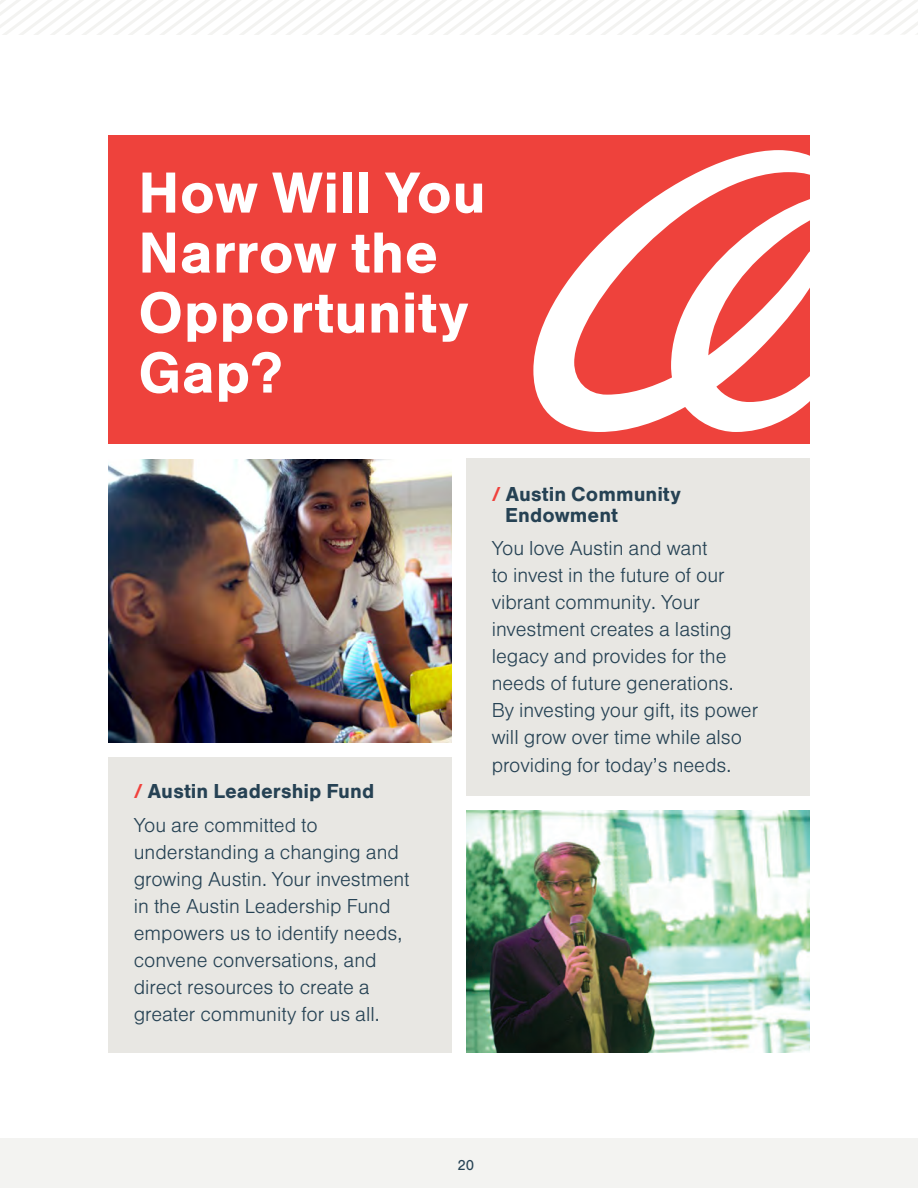
<style>
.page{position:relative;width:918px;height:1188px;background:#fff}
.page>*{position:absolute;margin:0;border:0;box-sizing:border-box;transform-origin:0 0}
.body{font:700 60px/60px "Foundation Sans";color:#fff}
.body-2{font:300 21px/27px "Foundation Sans";color:#264254}
.body-3{font:700 21px/21px "Foundation Sans";color:#264254}
.t1{font:15px "Foundation Sans";color:#264254}
.s1{color:#f0423d}
</style>
<div class="page">
<div style="left:0;top:1138px;width:918px;height:50px;background:#f3f3f1"></div>
<svg style="left:0;top:0;width:918px;height:35px"></svg>
<div style="left:108px;top:136px;width:702px;height:308px;background:#ee423c"></div>
<div style="left:108px;top:757px;width:343px;height:296px;background:#e8e7e3"></div>
<div style="left:466px;top:459px;width:343px;height:337px;background:#e8e7e3"></div>
<img style="left:466px;top:811px;width:344px;height:242px">
<img style="left:108px;top:459px;width:344px;height:283px">
<svg style="left:533px;top:150px;width:277px;height:282px"></svg>
<p class="body" style="left:138px;top:164px;width:349px">How Will You<br>Narrow the<br>Opportunity<br>Gap?</p>
<p class="body-3" style="left:134px;top:781px;width:242px"><span class="s1">/</span> Austin Leadership Fund</p>
<p class="body-2" style="left:134px;top:812px;width:277px">You are committed to understanding a changing and growing Austin. Your investment in the Austin Leadership Fund empowers us to identify needs, convene conversations, and direct resources to create a greater community for us all.</p>
<p class="body-3" style="left:505px;top:484px;width:177px;text-indent:-14px"><span class="s1">/</span> Austin Community<br>Endowment</p>
<p class="body-2" style="left:492px;top:536px;width:268px">You love Austin and want<br>to invest in the future of our vibrant community. Your investment creates a lasting legacy and provides for the needs of future generations.<br>By investing your gift, its power will grow over time while also providing for today’s needs.</p>
<p class="t1" style="left:457px;top:1157px;width:18px">20</p>
</div>
